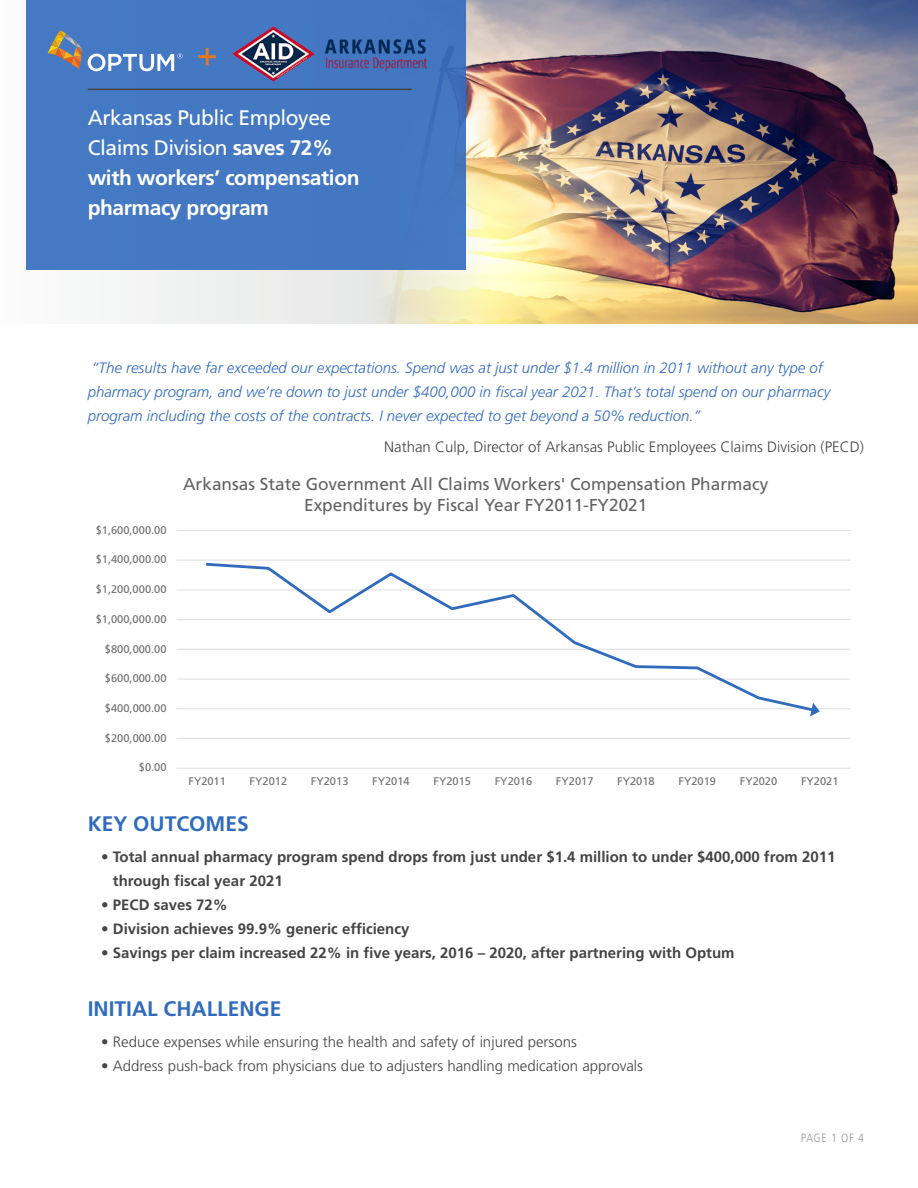
<style>
.page{position:relative;width:918px;height:1188px;background:#fff}
.page>*{position:absolute;margin:0;border:0;box-sizing:border-box;transform-origin:0 0}
.Body_Copy{font:700 21px/30px "Frutiger LT Std";letter-spacing:-.02em;color:#fff}
.Body_Copy-2{font:700 21px "Frutiger LT Std";color:#316bbe}
.t1{font:17.25px/20.4px "Frutiger LT";color:#636363;text-align:center}
.Body_Copy-3{font:italic 300 15px/24px "Frutiger LT Std";color:#316bbe}
.Body_Copy-4{font:700 15px/24px "Frutiger LT Std";color:#444}
.Body_Copy-5{font:300 15px "Frutiger LT Std";color:#444}
.Body_Copy-6{font:300 condensed 12px "Frutiger LT Std";letter-spacing:.05em;color:#959595}
.t2{font:11.1px "Frutiger LT";letter-spacing:.005em;color:#6f6f6f}
.s1{font-weight:400}
</style>
<div class="page">
<img style="left:487px;top:0;width:431px;height:324px">
<svg style="left:26px;top:0;width:461px;height:324px"></svg>
<div style="left:26px;top:0;width:440px;height:269px;background:#4478c2"></div>
<svg style="left:48px;top:30px;width:34px;height:39px"></svg>
<svg style="left:88px;top:53px;width:95px;height:18px"></svg>
<hr style="left:88px;top:89px;width:324px;height:1px;background:#444">
<img style="left:232px;top:26px;width:83px;height:55px">
<img style="left:324px;top:39px;width:103px;height:33px">
<hr style="left:206px;top:48px;width:3px;height:17px;background:#e87722">
<hr style="left:199px;top:55px;width:17px;height:3px;background:#e87722">
<hr style="left:177px;top:738px;width:673px;height:1px;background:#dedede">
<hr style="left:177px;top:708px;width:673px;height:1px;background:#dedede">
<hr style="left:177px;top:679px;width:673px;height:1px;background:#dedede">
<hr style="left:177px;top:649px;width:673px;height:1px;background:#dedede">
<hr style="left:177px;top:619px;width:673px;height:1px;background:#dedede">
<hr style="left:177px;top:589px;width:673px;height:1px;background:#dedede">
<hr style="left:177px;top:560px;width:673px;height:1px;background:#dedede">
<hr style="left:177px;top:530px;width:673px;height:1px;background:#dedede">
<hr style="left:177px;top:768px;width:673px;height:1px;background:#dedede">
<svg style="left:204px;top:563px;width:612px;height:148px"></svg>
<svg style="left:810px;top:703px;width:10px;height:13px"></svg>
<p class="Body_Copy" style="left:88px;top:103px;width:273px"><span class="s1">Arkansas Public Employee<br>Claims Division</span> saves 72% with workers’ compensation pharmacy program</p>
<p class="Body_Copy-3" style="left:88px;top:356px;width:744px">“The results have far exceeded our expectations. Spend was at just under $1.4 million in 2011 without any type of pharmacy program, and we’re down to just under $400,000 in fiscal year 2021. That’s total spend on our pharmacy program including the costs of the contracts. I never expected to get beyond a 50% reduction.”</p>
<p class="Body_Copy-5" style="left:384px;top:438px;width:481px">Nathan Culp, Director of Arkansas Public Employees Claims Division (PECD)</p>
<p class="t2" style="left:96px;top:523px;width:72px">$1,600,000.00</p>
<p class="t2" style="left:96px;top:553px;width:72px">$1,400,000.00</p>
<p class="t2" style="left:96px;top:583px;width:72px">$1,200,000.00</p>
<p class="t2" style="left:96px;top:612px;width:72px">$1,000,000.00</p>
<p class="t2" style="left:105px;top:642px;width:63px">$800,000.00</p>
<p class="t2" style="left:105px;top:672px;width:63px">$600,000.00</p>
<p class="t2" style="left:105px;top:702px;width:63px">$400,000.00</p>
<p class="t2" style="left:105px;top:731px;width:63px">$200,000.00</p>
<p class="t2" style="left:139px;top:761px;width:29px">$0.00</p>
<p class="t1" style="left:183px;top:474px;width:587px">Arkansas State Government All Claims Workers' Compensation Pharmacy<br>Expenditures by Fiscal Year FY2011-FY2021</p>
<p class="t2" style="left:188px;top:775px;width:39px">FY2011</p>
<p class="t2" style="left:250px;top:775px;width:39px">FY2012</p>
<p class="t2" style="left:311px;top:775px;width:39px">FY2013</p>
<p class="t2" style="left:372px;top:775px;width:39px">FY2014</p>
<p class="t2" style="left:433px;top:775px;width:39px">FY2015</p>
<p class="t2" style="left:495px;top:775px;width:39px">FY2016</p>
<p class="t2" style="left:556px;top:775px;width:39px">FY2017</p>
<p class="t2" style="left:617px;top:775px;width:39px">FY2018</p>
<p class="t2" style="left:678px;top:775px;width:39px">FY2019</p>
<p class="t2" style="left:740px;top:775px;width:39px">FY2020</p>
<p class="t2" style="left:801px;top:775px;width:39px">FY2021</p>
<p class="Body_Copy-2" style="left:88px;top:812px;width:163px">KEY OUTCOMES</p>
<p class="Body_Copy-4" style="left:113px;top:845px;width:724px;text-indent:-12px">• Total annual pharmacy program spend drops from just under $1.4 million to under $400,000 from 2011 through fiscal year 2021</p>
<p class="Body_Copy-4" style="left:101px;top:893px;width:128px">• PECD saves 72%</p>
<p class="Body_Copy-4" style="left:101px;top:917px;width:310px">• Division achieves 99.9% generic efficiency</p>
<p class="Body_Copy-4" style="left:101px;top:941px;width:635px">• Savings per claim increased 22% in five years, 2016 – 2020, after partnering with Optum</p>
<p class="Body_Copy-2" style="left:88px;top:996px;width:195px">INITIAL CHALLENGE</p>
<p class="Body_Copy-5" style="left:101px;top:1033px;width:477px">• Reduce expenses while ensuring the health and safety of injured persons</p>
<p class="Body_Copy-5" style="left:101px;top:1057px;width:543px">• Address push-back from physicians due to adjusters handling medication approvals</p>
<p class="Body_Copy-6" style="left:801px;top:1131px;width:65px">PAGE 1 OF 4</p>
</div>
